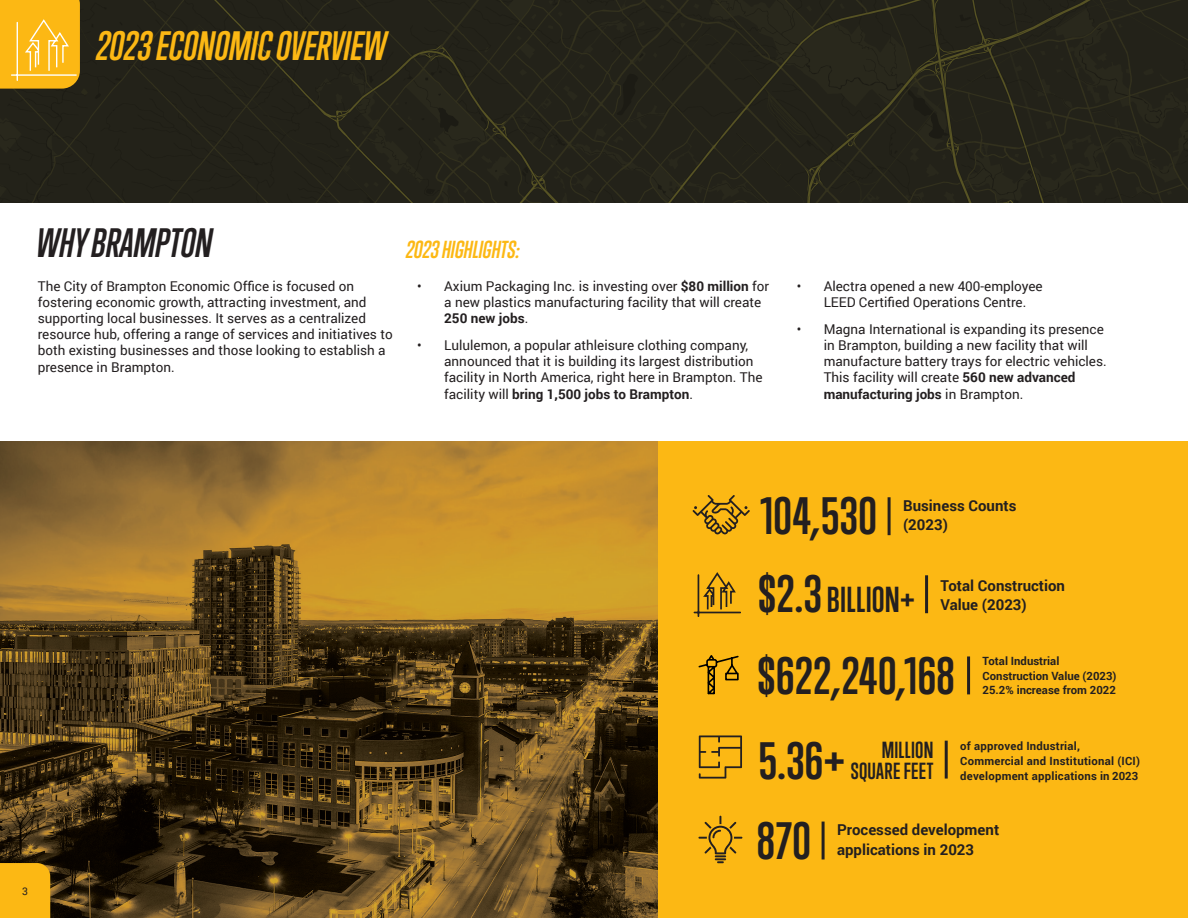
<style>
.page{position:relative;width:1188px;height:918px;background:#fff}
.page>*{position:absolute;margin:0;border:0;box-sizing:border-box;transform-origin:0 0}
.Body{font:700 48px "Trump Gothic Pro";letter-spacing:.01em;color:#231f20}
.Heading_black{font:italic 700 37.5px "Trump Gothic Pro";color:#fcb814}
.Heading_black-2{font:italic 700 37.5px "Trump Gothic Pro";color:#231f20}
.Body-2{font:700 33px "Trump Gothic Pro";letter-spacing:.005em;color:#231f20}
.Body-3{font:italic 700 22.5px "Trump Gothic Pro";color:#fcb814}
.Body-4{font:700 21.3px/20.2px "Trump Gothic Pro";letter-spacing:.015em;color:#231f20;text-align:right}
.Body-5{font:700 15px/19.5px "Roboto";color:#231f20}
.Body_Bold{font:13.5px/16.2px "Roboto";color:#231f20}
.Body-6{font:13.5px/16.2px "Roboto";color:#231f20}
.Body-7{font:700 11.4px/14.7px "Roboto";letter-spacing:.02em;color:#231f20}
.Body-8{font:700 11.4px/14.7px "Roboto";color:#231f20}
.t1{font:10.5px "Roboto";color:#231f20}
.s1{font-weight:700}
.s2{font-size:48px}
</style>
<div class="page">
<div style="left:658px;top:442px;width:530px;height:476px;background:#fcb814"></div>
<img style="left:0;top:442px;width:658px;height:476px">
<hr style="left:888px;top:497px;width:3px;height:38px;background:#231f20">
<hr style="left:822px;top:822px;width:3px;height:37px;background:#231f20">
<hr style="left:925px;top:575px;width:3px;height:38px;background:#231f20">
<svg style="left:698px;top:816px;width:44px;height:47px"></svg>
<svg style="left:693px;top:495px;width:57px;height:39px"></svg>
<hr style="left:967px;top:656px;width:3px;height:38px;background:#231f20">
<hr style="left:945px;top:741px;width:3px;height:38px;background:#231f20">
<svg style="left:699px;top:735px;width:43px;height:44px"></svg>
<div style="left:0;top:863px;width:50px;height:55px;background:#fcb814"></div>
<svg style="left:698px;top:655px;width:41px;height:40px"></svg>
<div style="left:0;top:0;width:1188px;height:203px;background:#232219"></div>
<svg style="left:0;top:0;width:80px;height:89px;background:#f8ba25"></svg>
<hr style="left:694px;top:612px;width:46px;height:1px;background:#231f20">
<hr style="left:698px;top:575px;width:1px;height:41px;background:#231f20">
<svg style="left:703px;top:573px;width:33px;height:37px"></svg>
<hr style="left:1187px;top:0;width:1px;height:183px;background:#fcb814">
<p class="Heading_black" style="left:96px;top:23px;width:292px">2023 ECONOMIC OVERVIEW</p>
<p class="Heading_black-2" style="left:36px;top:220px;width:177px">WHY BRAMPTON</p>
<p class="Body-3" style="left:406px;top:236px;width:116px">2023 HIGHLIGHTS:</p>
<p class="Body-6" style="left:38px;top:277px;width:356px">The City of Brampton Economic Office is focused on fostering economic growth, attracting investment, and supporting local businesses. It serves as a centralized resource hub, offering a range of services and initiatives to both existing businesses and those looking to establish a presence in Brampton.</p>
<p class="Body_Bold" style="left:444px;top:277px;width:326px;text-indent:-27px">• Axium Packaging Inc. is investing over <span class="s1">$80 million</span> for a new plastics manufacturing facility that will create<br><span class="s1">250 new jobs</span>.</p>
<p class="Body_Bold" style="left:444px;top:337px;width:320px;text-indent:-27px">• Lululemon, a popular athleisure clothing company, announced that it is building its largest distribution facility in North America, right here in Brampton. The facility will <span class="s1">bring 1,500 jobs to Brampton</span>.</p>
<p class="Body_Bold" style="left:824px;top:277px;width:221px;text-indent:-27px">• Alectra opened a new 400-employee<br>LEED Certified Operations Centre.</p>
<p class="Body_Bold" style="left:824px;top:320px;width:285px;text-indent:-27px">• Magna International is expanding its presence in Brampton, building a new facility that will manufacture battery trays for electric vehicles.<br>This facility will create <span class="s1">560 new advanced manufacturing jobs</span> in Brampton.</p>
<p class="t1" style="left:22px;top:884px;width:7px">3</p>
<p class="Body" style="left:760px;top:487px;width:118px">104,530</p>
<p class="Body-5" style="left:903px;top:495px;width:115px">Business Counts (2023)</p>
<p class="Body-2" style="left:758px;top:579px;width:158px"><span class="s2">$2.3</span> BILLION+</p>
<p class="Body-5" style="left:941px;top:575px;width:126px">Total Construction<br>Value (2023)</p>
<p class="Body" style="left:758px;top:646px;width:199px">$622,240,168</p>
<p class="Body-8" style="left:983px;top:653px;width:135px">Total Industrial<br>Construction Value (2023)<br>25.2% increase from 2022</p>
<p class="Body" style="left:759px;top:731px;width:87px">5.36+</p>
<p class="Body-4" style="left:851px;top:740px;width:84px">MILLION<br>SQUARE FEET</p>
<p class="Body-7" style="left:960px;top:738px;width:181px">of approved Industrial,<br>Commercial and Institutional (ICI) development applications in 2023</p>
<p class="Body" style="left:757px;top:811px;width:56px">870</p>
<p class="Body-5" style="left:837px;top:819px;width:164px">Processed development applications in 2023</p>
</div>
